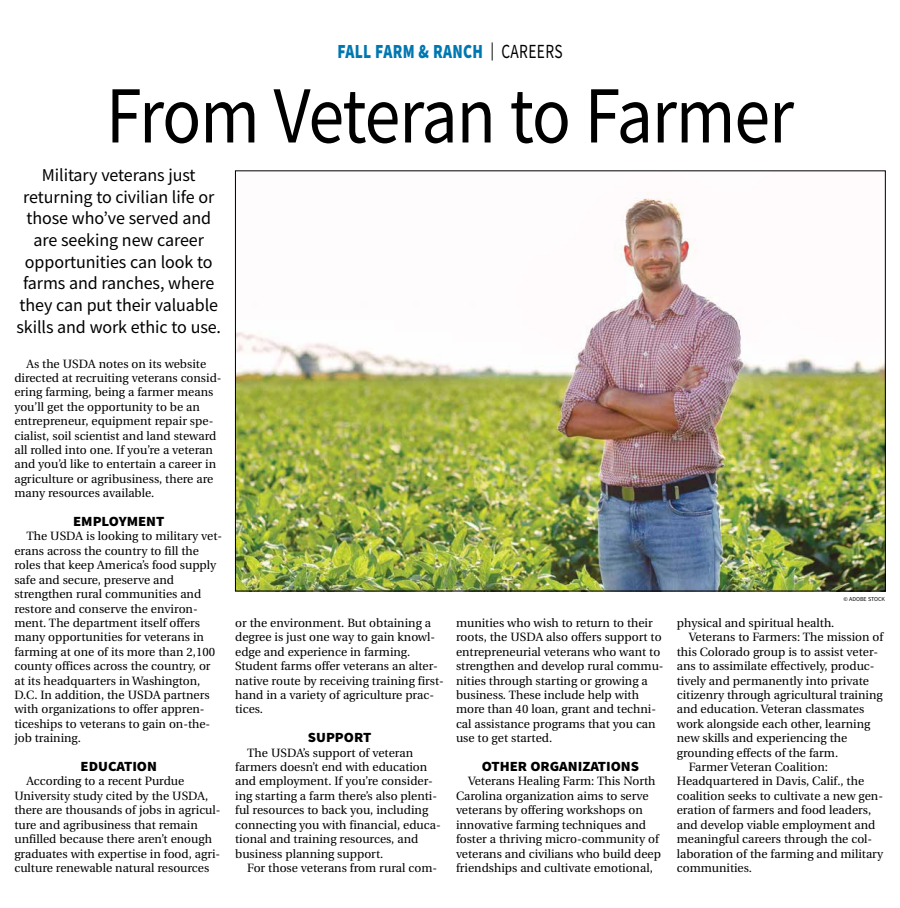
<style>
.page{position:relative;width:900px;height:908px;background:#fff}
.page>*{position:absolute;margin:0;border:0;box-sizing:border-box;transform-origin:0 0}
.t1{font:81px "Source Sans Pro";letter-spacing:-.025em;color:#000;scale:.89 1}
.t2{font:900 20px "Source Sans Pro";letter-spacing:.025em;color:#0077b1;scale:.77 1}
.t3{font:18px/21.6px "Source Sans Pro";letter-spacing:-.005em;color:#000;text-align:center}
.t4{font:900 14px "Source Sans Pro";color:#000;scale:1.05 1}
.t5{font:12px/14.4px "Utopia";color:#000}
.t6{font:6px "Source Sans Pro";color:#000}
.s1{font-weight:400;font-size:18px;color:#000}
.s2{font-weight:400;color:#000}
</style>
<div class="page">
<img style="left:237px;top:192px;width:647px;height:397px">
<h2 class="t2" style="left:337px;top:38px;width:294px">FALL FARM &amp; RANCH <span class="s1">|</span> <span class="s2">CAREERS</span></h2>
<h1 class="t1" style="left:106px;top:64px;width:775px">From Veteran to Farmer</h1>
<h3 class="t3" style="left:16px;top:164px;width:206px">Military veterans just returning to civilian life or those who’ve served and are seeking new career opportunities can look to farms and ranches, where they can put their valuable skills and work ethic to use.</h3>
<p class="t5" style="left:14px;top:356px;width:209px;text-indent:12px">As the USDA notes on its website directed at recruiting veterans consid&shy;ering farming, being a farmer means you’ll get the opportunity to be an entrepreneur, equipment repair spe&shy;cialist, soil scientist and land steward all rolled into one. If you’re a veteran and you’d like to entertain a career in agriculture or agribusiness, there are many resources available.</p>
<p class="t4" style="left:73px;top:511px;width:88px">EMPLOYMENT</p>
<p class="t5" style="left:14px;top:529px;width:209px;text-indent:12px">The USDA is looking to military vet&shy;erans across the country to fill the roles that keep America’s food supply safe and secure, preserve and strengthen rural communities and restore and conserve the environ&shy;ment. The department itself offers many opportunities for veterans in farming at one of its more than 2,100 county offices across the country, or at its headquarters in Washington, D.C. In addition, the USDA partners with organizations to offer appren&shy;ticeships to veterans to gain on-the&shy;job training.</p>
<p class="t4" style="left:81px;top:756px;width:74px">EDUCATION</p>
<p class="t5" style="left:14px;top:774px;width:208px;text-indent:12px">According to a recent Purdue University study cited by the USDA, there are thousands of jobs in agricul&shy;ture and agribusiness that remain unfilled because there aren’t enough graduates with expertise in food, agri&shy;culture renewable natural resources</p>
<p class="t5" style="left:235px;top:615px;width:210px">or the environment. But obtaining a degree is just one way to gain knowl&shy;edge and experience in farming.<br>Student farms offer veterans an alter&shy;native route by receiving training first&shy;hand in a variety of agriculture prac&shy;tices.</p>
<p class="t4" style="left:308px;top:727px;width:62px">SUPPORT</p>
<p class="t5" style="left:235px;top:745px;width:207px;text-indent:12px">The USDA’s support of veteran farmers doesn’t end with education and employment. If you’re consider&shy;ing starting a farm there’s also plenti&shy;ful resources to back you, including connecting you with financial, educa&shy;tional and training resources, and business planning support.</p>
<p class="t5" style="left:247px;top:860px;width:191px">For those veterans from rural com-</p>
<p class="t5" style="left:456px;top:615px;width:209px">munities who wish to return to their roots, the USDA also offers support to entrepreneurial veterans who want to strengthen and develop rural commu&shy;nities through starting or growing a business. These include help with more than 40 loan, grant and techni&shy;cal assistance programs that you can use to get started.</p>
<p class="t4" style="left:482px;top:756px;width:151px">OTHER ORGANIZATIONS</p>
<p class="t5" style="left:456px;top:774px;width:207px;text-indent:12px">Veterans Healing Farm: This North Carolina organization aims to serve veterans by offering workshops on innovative farming techniques and foster a thriving micro-community of veterans and civilians who build deep friendships and cultivate emotional,</p>
<p class="t6" style="left:844px;top:595px;width:43px">© ADOBE STOCK</p>
<p class="t5" style="left:677px;top:615px;width:159px">physical and spiritual health.</p>
<p class="t5" style="left:689px;top:630px;width:196px">Veterans to Farmers: The mission of</p>
<p class="t5" style="left:677px;top:644px;width:203px">this Colorado group is to assist veter-</p>
<p class="t5" style="left:677px;top:659px;width:199px">ans to assimilate effectively, produc-</p>
<p class="t5" style="left:677px;top:673px;width:194px">tively and permanently into private</p>
<p class="t5" style="left:677px;top:687px;width:207px">citizenry through agricultural training</p>
<p class="t5" style="left:677px;top:702px;width:189px">and education. Veteran classmates</p>
<p class="t5" style="left:677px;top:716px;width:195px">work alongside each other, learning</p>
<p class="t5" style="left:677px;top:731px;width:172px">new skills and experiencing the</p>
<p class="t5" style="left:677px;top:745px;width:163px">grounding effects of the farm.</p>
<p class="t5" style="left:689px;top:759px;width:141px">Farmer Veteran Coalition:</p>
<p class="t5" style="left:677px;top:774px;width:189px">Headquartered in Davis, Calif., the</p>
<p class="t5" style="left:677px;top:788px;width:208px">coalition seeks to cultivate a new gen-</p>
<p class="t5" style="left:677px;top:803px;width:196px">eration of farmers and food leaders,</p>
<p class="t5" style="left:677px;top:817px;width:200px">and develop viable employment and</p>
<p class="t5" style="left:677px;top:831px;width:197px">meaningful careers through the col-</p>
<p class="t5" style="left:677px;top:846px;width:208px">laboration of the farming and military</p>
<p class="t5" style="left:677px;top:860px;width:77px">communities.</p>
</div>
